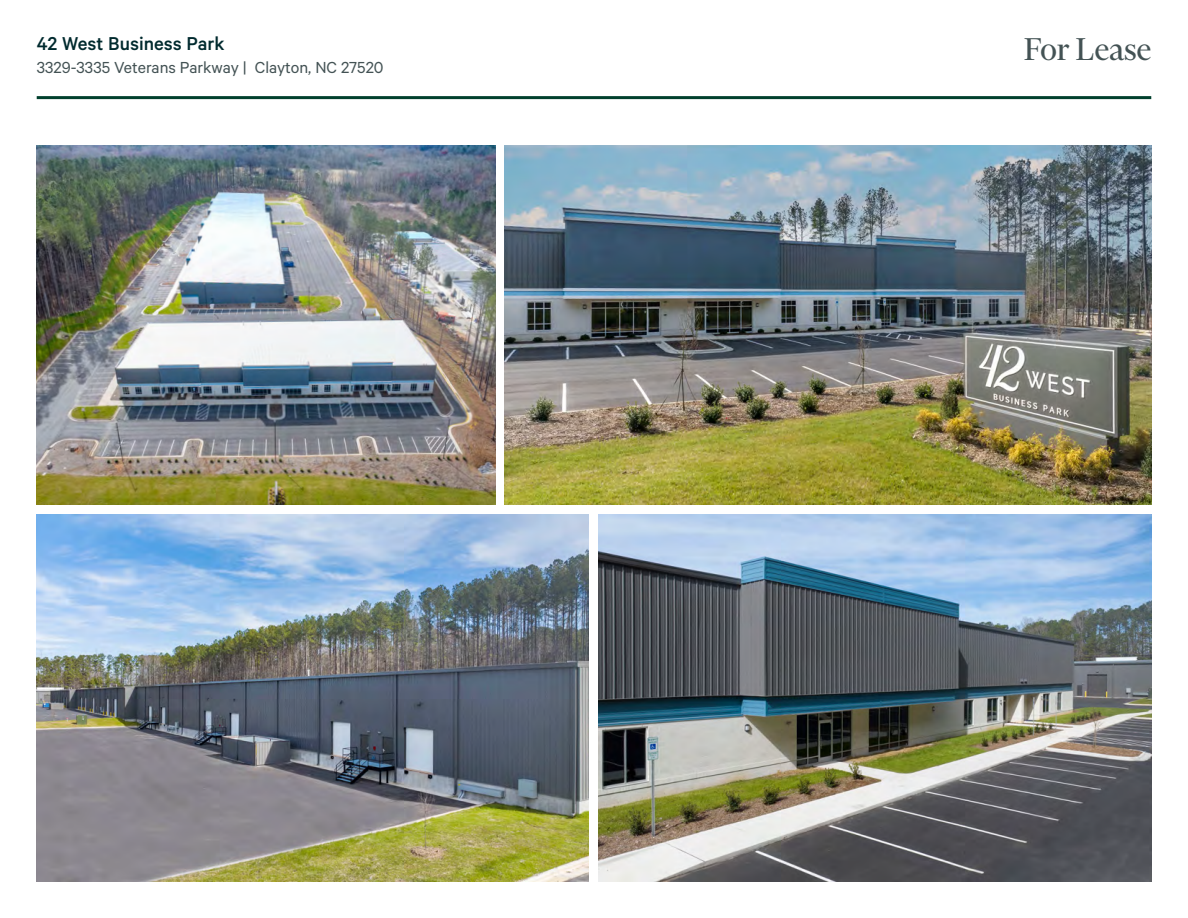
<style>
.page{position:relative;width:1188px;height:918px;background:#fff}
.page>*{position:absolute;margin:0;border:0;box-sizing:border-box;transform-origin:0 0}
.t1{font:36px "Financier Display";color:#435254}
.t2{font:500 21px "Calibre";color:#002a2e}
.t3{font:18px "Calibre";color:#435254}
</style>
<div class="page">
<hr style="left:37px;top:96px;width:1114px;height:3px;background:#00402d">
<img style="left:37px;top:145px;width:459px;height:359px">
<img style="left:599px;top:515px;width:552px;height:366px">
<img style="left:505px;top:145px;width:646px;height:359px">
<img style="left:37px;top:515px;width:551px;height:366px">
<p class="t2" style="left:37px;top:32px;width:189px">42 West Business Park</p>
<p class="t3" style="left:37px;top:57px;width:348px">3329-3335 Veterans Parkway | Clayton, NC 27520</p>
<h1 class="t1" style="left:1024px;top:30px;width:129px">For Lease</h1>
</div>
